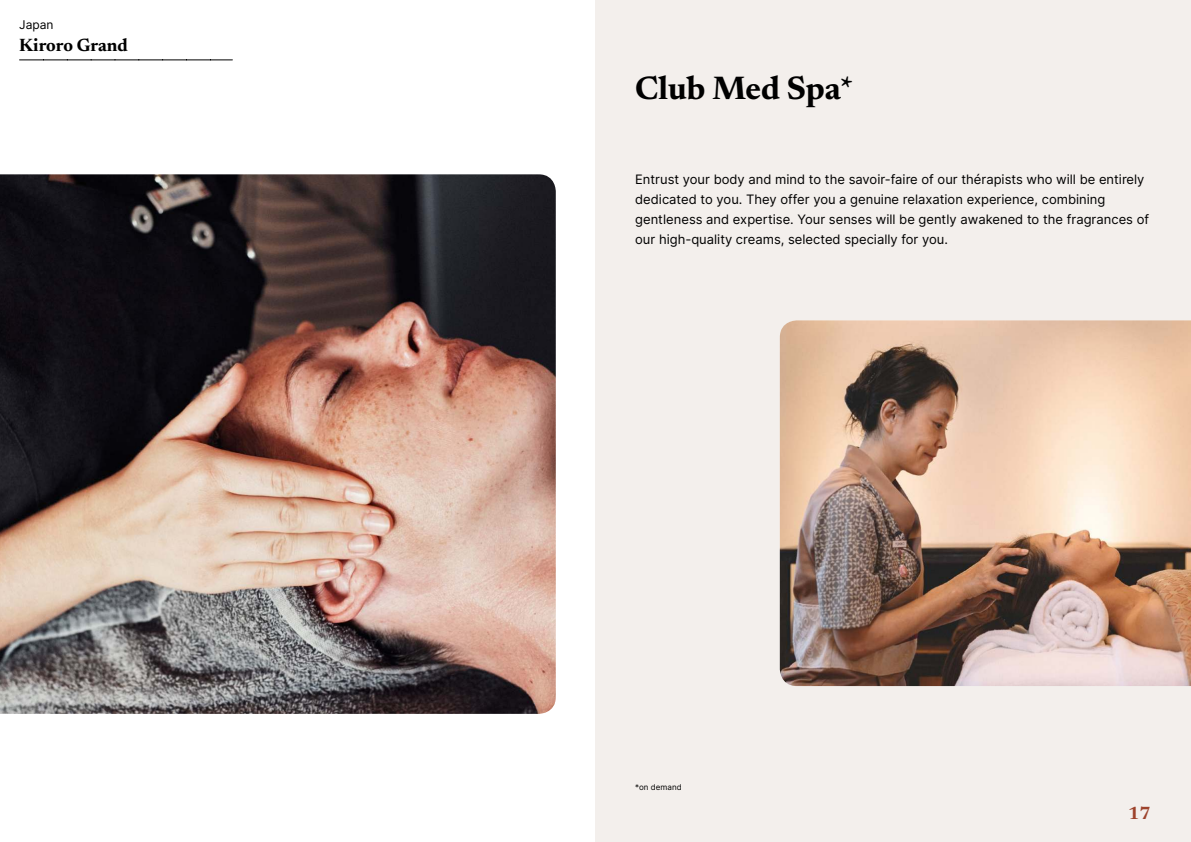
<style>
.page{position:relative;width:1191px;height:842px;background:#fff}
.page>*{position:absolute;margin:0;border:0;box-sizing:border-box;transform-origin:0 0}
.t1{font:700 33px "Newsreader 24 pt";color:#000}
.t2{font:700 18px "Newsreader 24 pt";color:#000}
.t3{font:700 18px "Newsreader 24 pt";color:#9d432c}
.t4{font:13px/20px "Inter";color:#000}
.t5{font:12px "Inter";color:#000}
.t6{font:8px "Inter";color:#000}
</style>
<div class="page">
<div style="left:595px;top:0;width:596px;height:842px;background:#f3efec"></div>
<img style="left:780px;top:320px;width:410px;height:366px">
<img style="left:0;top:174px;width:556px;height:540px">
<svg style="left:20px;top:60px;width:212px;height:1px"></svg>
<p class="t5" style="left:19px;top:17px;width:36px">Japan</p>
<h2 class="t2" style="left:19px;top:37px;width:110px">Kiroro Grand</h2>
<h1 class="t1" style="left:635px;top:74px;width:220px">Club Med Spa*</h1>
<p class="t4" style="left:635px;top:169px;width:515px">Entrust your body and mind to the savoir-faire of our thérapists who will be entirely dedicated to you. They offer you a genuine relaxation experience, combining gentleness and expertise. Your senses will be gently awakened to the fragrances of our high-quality creams, selected specially for you.</p>
<p class="t6" style="left:635px;top:781px;width:48px">*on demand</p>
<h2 class="t3" style="left:1128px;top:806px;width:24px">17</h2>
</div>
